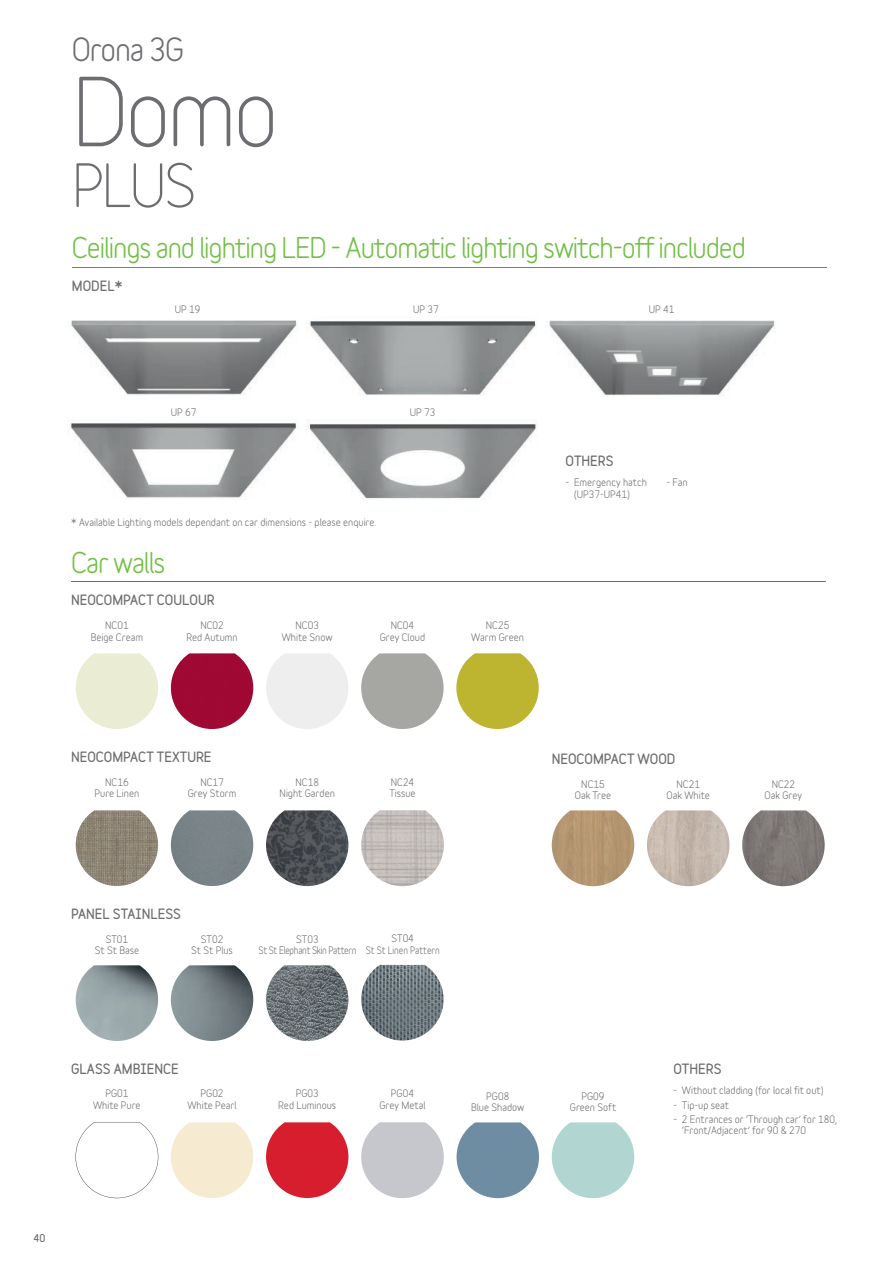
<style>
.page{position:relative;width:893px;height:1263px;background:#fff}
.page>*{position:absolute;margin:0;border:0;box-sizing:border-box;transform-origin:0 0}
.t1{font:91.5px "Variable";color:#6c6d70}
.t2{font:57.6px "Variable";color:#6c6d70}
.t3{font:700 30.15px "Variable";letter-spacing:-.04em;color:#6c6d70}
.t4{font:700 27px "Variable";letter-spacing:-.04em;color:#71bf44}
.t5{font:900 12.75px "Variable";color:#6c6d70}
.t6{font:700 9.75px/11.7px "Variable";color:#6c6d70;text-align:center}
.t7{font:700 9.75px/11.7px "Variable";letter-spacing:-.03em;color:#6c6d70;text-align:center}
.t8{font:900 9.75px "Variable";color:#6c6d70}
</style>
<div class="page">
<hr style="left:72px;top:267px;width:754px;height:1px;background:#7a7c7f">
<img style="left:69px;top:422px;width:228px;height:77px">
<img style="left:306px;top:419px;width:231px;height:80px">
<img style="left:308px;top:320px;width:229px;height:75px">
<img style="left:71px;top:320px;width:226px;height:76px">
<img style="left:549px;top:320px;width:226px;height:76px">
<hr style="left:71px;top:582px;width:755px;height:1px;background:#6c6d70">
<img style="left:76px;top:653px;width:82px;height:76px">
<svg style="left:266px;top:653px;width:82px;height:76px"></svg>
<img style="left:171px;top:653px;width:82px;height:76px">
<img style="left:361px;top:653px;width:83px;height:76px">
<img style="left:456px;top:653px;width:83px;height:76px">
<img style="left:266px;top:810px;width:82px;height:76px">
<img style="left:76px;top:810px;width:82px;height:76px">
<img style="left:171px;top:810px;width:82px;height:76px">
<img style="left:552px;top:810px;width:82px;height:76px">
<img style="left:742px;top:810px;width:83px;height:76px">
<img style="left:647px;top:810px;width:82px;height:76px">
<img style="left:361px;top:810px;width:83px;height:76px">
<img style="left:76px;top:965px;width:82px;height:76px">
<img style="left:266px;top:965px;width:82px;height:76px">
<img style="left:361px;top:965px;width:83px;height:75px">
<img style="left:171px;top:965px;width:82px;height:76px">
<svg style="left:266px;top:1122px;width:82px;height:76px"></svg>
<svg style="left:76px;top:1122px;width:82px;height:76px"></svg>
<svg style="left:171px;top:1122px;width:82px;height:76px"></svg>
<svg style="left:457px;top:1122px;width:82px;height:76px"></svg>
<svg style="left:552px;top:1122px;width:82px;height:76px"></svg>
<svg style="left:361px;top:1122px;width:83px;height:76px"></svg>
<h3 class="t3" style="left:72px;top:24px;width:114px">Orona 3G</h3>
<h1 class="t1" style="left:72px;top:40px;width:208px">Domo</h1>
<h2 class="t2" style="left:72px;top:140px;width:126px">PLUS</h2>
<h3 class="t4" style="left:72px;top:225px;width:676px">Ceilings and lighting LED - Automatic lighting switch-off included</h3>
<h3 class="t5" style="left:72px;top:276px;width:52px">MODEL*</h3>
<p class="t6" style="left:175px;top:302px;width:27px">UP 19</p>
<p class="t6" style="left:413px;top:302px;width:27px">UP 37</p>
<p class="t6" style="left:649px;top:302px;width:27px">UP 41</p>
<p class="t6" style="left:171px;top:405px;width:27px">UP 67</p>
<p class="t6" style="left:410px;top:405px;width:27px">UP 73</p>
<h3 class="t5" style="left:566px;top:451px;width:50px">OTHERS</h3>
<p class="t6" style="left:574px;top:475px;width:74px;text-align:left;text-indent:-9px">- Emergency hatch (UP37-UP41)</p>
<p class="t6" style="left:666px;top:475px;width:23px">- Fan</p>
<p class="t6" style="left:71px;top:515px;width:307px">* Available Lighting models dependant on car dimensions - please enquire.</p>
<h3 class="t4" style="left:71px;top:540px;width:96px">Car walls</h3>
<h3 class="t5" style="left:71px;top:590px;width:145px">NEOCOMPACT COULOUR</h3>
<p class="t6" style="left:91px;top:619px;width:54px">NC01<br>Beige Cream</p>
<p class="t6" style="left:282px;top:618px;width:53px">NC03<br>White Snow</p>
<p class="t6" style="left:186px;top:619px;width:53px">NC02<br>Red Autumn</p>
<p class="t6" style="left:380px;top:619px;width:47px">NC04<br>Grey Cloud</p>
<p class="t6" style="left:471px;top:619px;width:54px">NC25<br>Warm Green</p>
<h3 class="t5" style="left:71px;top:747px;width:142px">NEOCOMPACT TEXTURE</h3>
<p class="t6" style="left:95px;top:775px;width:46px">NC16<br>Pure Linen</p>
<p class="t6" style="left:188px;top:775px;width:50px">NC17<br>Grey Storm</p>
<p class="t6" style="left:280px;top:775px;width:57px">NC18<br>Night Garden</p>
<p class="t6" style="left:389px;top:775px;width:28px;text-align:left">NC24<br>Tissue</p>
<h3 class="t5" style="left:552px;top:749px;width:125px">NEOCOMPACT WOOD</h3>
<p class="t6" style="left:575px;top:777px;width:38px">NC15<br>Oak Tree</p>
<p class="t6" style="left:765px;top:777px;width:39px">NC22<br>Oak Grey</p>
<p class="t6" style="left:667px;top:777px;width:45px">NC21<br>Oak White</p>
<h3 class="t5" style="left:71px;top:904px;width:112px">PANEL STAINLESS</h3>
<p class="t6" style="left:95px;top:932px;width:46px">ST01<br>St St Base</p>
<p class="t7" style="left:258px;top:932px;width:99px">ST03<br>St St Elephant Skin Pattern</p>
<p class="t6" style="left:366px;top:932px;width:76px">ST04<br>St St Linen Pattern</p>
<p class="t6" style="left:191px;top:932px;width:43px">ST02<br>St St Plus</p>
<h3 class="t5" style="left:71px;top:1059px;width:109px">GLASS AMBIENCE</h3>
<p class="t6" style="left:93px;top:1087px;width:49px">PG01<br>White Pure</p>
<p class="t6" style="left:187px;top:1087px;width:51px">PG02<br>White Pearl</p>
<p class="t6" style="left:471px;top:1089px;width:55px">PG08<br>Blue Shadow</p>
<p class="t6" style="left:570px;top:1089px;width:48px">PG09<br>Green Soft</p>
<p class="t6" style="left:278px;top:1087px;width:59px">PG03<br>Red Luminous</p>
<p class="t6" style="left:379px;top:1087px;width:48px">PG04<br>Grey Metal</p>
<p class="t8" style="left:34px;top:1230px;width:13px">40</p>
<h3 class="t5" style="left:673px;top:1059px;width:50px">OTHERS</h3>
<p class="t6" style="left:673px;top:1083px;width:152px">- Without cladding (for local fit out)</p>
<p class="t6" style="left:673px;top:1098px;width:57px">- Tip-up seat</p>
<p class="t6" style="left:682px;top:1113px;width:157px;line-height:10.5px;text-align:left;text-indent:-9px">- 2 Entrances or ‘Through car’ for 180, ‘Front/Adjacent’ for 90 &amp; 270</p>
</div>
